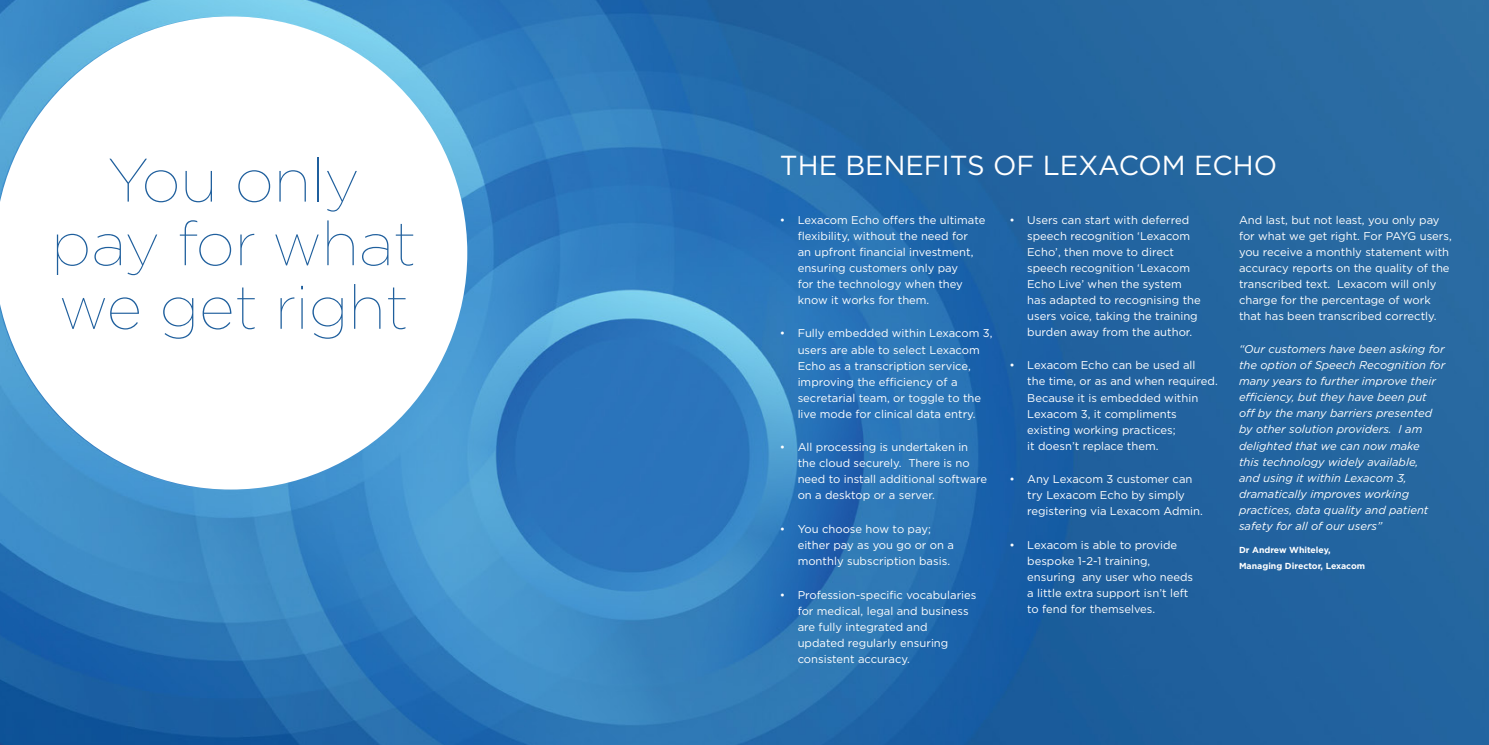
<style>
.page{position:relative;width:1489px;height:745px;background:#fff}
.page>*{position:absolute;margin:0;border:0;box-sizing:border-box;transform-origin:0 0}
.t1{font:100 61.25px/63.5px "Gotham";color:#1f5f9d;text-align:center}
.t2{font:27.5px "Gotham";color:#fff}
.t3{font:11.25px/16px "Gotham";color:#fff}
.t4{font:italic 11.25px/16px "Gotham";color:#fff}
.t5{font:700 8.75px/16px "Gotham";color:#fff}
</style>
<div class="page">
<img style="left:0;top:0;width:1488px;height:744px">
<svg style="left:0;top:16px;width:467px;height:473px"></svg>
<h1 class="t1" style="left:51px;top:146px;width:366px">You only pay for what we get right</h1>
<h2 class="t2" style="left:780px;top:147px;width:498px">THE BENEFITS OF LEXACOM ECHO</h2>
<p class="t3" style="left:797px;top:211px;width:189px;text-indent:-18px">• Lexacom Echo offers the ultimate flexibility, without the need for<br>an upfront financial investment, ensuring customers only pay<br>for the technology when they know it works for them.</p>
<p class="t3" style="left:797px;top:325px;width:196px;text-indent:-18px">• Fully embedded within Lexacom 3, users are able to select Lexacom<br>Echo as a transcription service, improving the efficiency of a secretarial team, or toggle to the live mode for clinical data entry.</p>
<p class="t3" style="left:797px;top:439px;width:191px;text-indent:-18px">• All processing is undertaken in the cloud securely. There is no need to install additional software on a desktop or a server.</p>
<p class="t3" style="left:797px;top:520px;width:158px;text-indent:-18px">• You choose how to pay; either pay as you go or on a monthly subscription basis.</p>
<p class="t3" style="left:797px;top:586px;width:180px;text-indent:-18px">• Profession-specific vocabularies for medical, legal and business are fully integrated and updated regularly ensuring consistent accuracy.</p>
<p class="t3" style="left:1027px;top:211px;width:175px;text-indent:-18px">• Users can start with deferred speech recognition ‘Lexacom<br>Echo’, then move to direct speech recognition ‘Lexacom<br>Echo Live’ when the system has adapted to recognising the users voice, taking the training burden away from the author.</p>
<p class="t3" style="left:1027px;top:357px;width:192px;text-indent:-18px">• Lexacom Echo can be used all<br>the time, or as and when required.<br>Because it is embedded within<br>Lexacom 3, it compliments existing working practices;<br>it doesn’t replace them.</p>
<p class="t3" style="left:1027px;top:471px;width:177px;text-indent:-18px">• Any Lexacom 3 customer can try Lexacom Echo by simply registering via Lexacom Admin.</p>
<p class="t3" style="left:1027px;top:536px;width:167px;text-indent:-18px">• Lexacom is able to provide bespoke 1-2-1 training, ensuring any user who needs a little extra support isn’t left to fend for themselves.</p>
<p class="t3" style="left:1238px;top:211px;width:214px">And last, but not least, you only pay for what we get right. For PAYG users, you receive a monthly statement with accuracy reports on the quality of the transcribed text. Lexacom will only charge for the percentage of work that has been transcribed correctly.</p>
<p class="t4" style="left:1238px;top:341px;width:208px">“Our customers have been asking for the option of Speech Recognition for many years to further improve their efficiency, but they have been put off by the many barriers presented by other solution providers. I am delighted that we can now make<br>this technology widely available,<br>and using it within Lexacom 3, dramatically improves working practices, data quality and patient safety for all of our users”</p>
<p class="t5" style="left:1238px;top:541px;width:128px">Dr Andrew Whiteley,<br>Managing Director, Lexacom</p>
</div>
